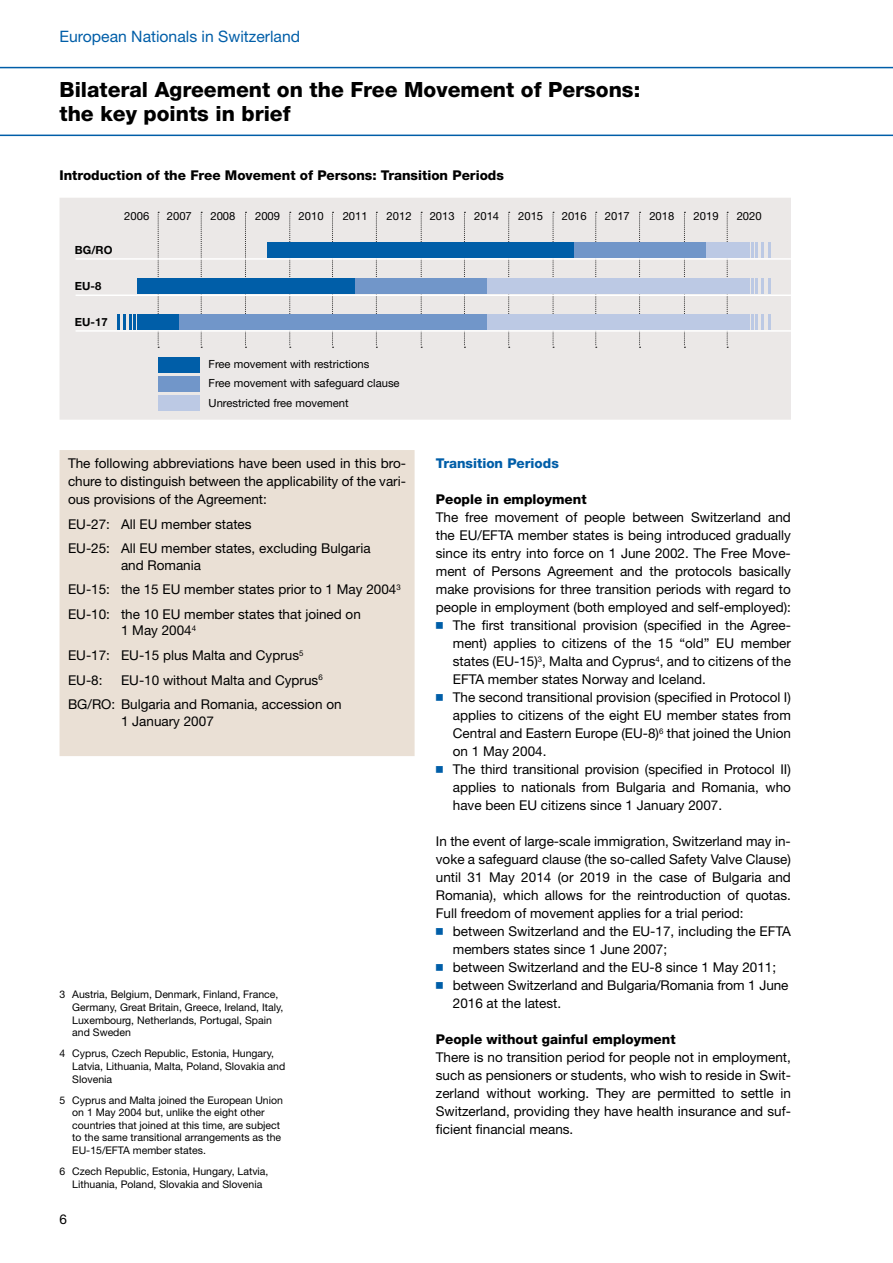
<style>
.page{position:relative;width:893px;height:1263px;background:#fff}
.page>*{position:absolute;margin:0;border:0;box-sizing:border-box;transform-origin:0 0}
.t1{font:800 21px/24px "Helvetica Neue";color:#000}
.t2{font:15.75px "Helvetica Neue";color:#005ea8}
.t3{font:13.5px/18px "Helvetica Neue";color:#000}
.t4{font:800 13.5px "Helvetica Neue";color:#000}
.t5{font:800 13.5px "Helvetica Neue";color:#005ea8}
.t6{font:11.25px/19.5px "Helvetica Neue";color:#000}
.t7{font:700 11.25px "Helvetica Neue";color:#000}
.t8{font:10.5px/12.6px "Helvetica Neue";color:#000}
.s1{font-family:"Universal Newswith Comm Pi";color:#005ea8}
</style>
<div class="page">
<hr style="left:0;top:67px;width:893px;height:1px;background:#005ea8">
<hr style="left:0;top:135px;width:893px;height:1px;background:#005ea8">
<div style="left:60px;top:450px;width:355px;height:306px;background:#eae0d5"></div>
<div style="left:60px;top:198px;width:731px;height:222px;background:#ebe8e7"></div>
<svg style="left:158px;top:212px;width:1px;height:136px"></svg>
<svg style="left:201px;top:212px;width:1px;height:136px"></svg>
<svg style="left:245px;top:212px;width:1px;height:136px"></svg>
<svg style="left:289px;top:212px;width:2px;height:136px"></svg>
<svg style="left:332px;top:212px;width:2px;height:136px"></svg>
<svg style="left:376px;top:212px;width:1px;height:136px"></svg>
<svg style="left:421px;top:212px;width:1px;height:136px"></svg>
<svg style="left:464px;top:212px;width:1px;height:136px"></svg>
<svg style="left:508px;top:212px;width:2px;height:136px"></svg>
<svg style="left:553px;top:212px;width:1px;height:136px"></svg>
<svg style="left:595px;top:212px;width:2px;height:136px"></svg>
<svg style="left:639px;top:212px;width:2px;height:136px"></svg>
<svg style="left:684px;top:212px;width:1px;height:136px"></svg>
<svg style="left:727px;top:212px;width:1px;height:136px"></svg>
<div style="left:267px;top:243px;width:307px;height:15px;background:#005ea8"></div>
<div style="left:137px;top:279px;width:218px;height:15px;background:#005ea8"></div>
<div style="left:137px;top:315px;width:42px;height:15px;background:#005ea8"></div>
<div style="left:574px;top:243px;width:132px;height:15px;background:#7196c9"></div>
<div style="left:706px;top:243px;width:43px;height:15px;background:#bcc9e4"></div>
<div style="left:355px;top:279px;width:132px;height:15px;background:#7196c9"></div>
<div style="left:487px;top:279px;width:262px;height:15px;background:#bcc9e4"></div>
<div style="left:179px;top:315px;width:308px;height:15px;background:#7196c9"></div>
<div style="left:487px;top:315px;width:262px;height:15px;background:#bcc9e4"></div>
<svg style="left:751px;top:243px;width:2px;height:15px"></svg>
<hr style="left:755px;top:243px;width:3px;height:15px;background:#bcc9e4">
<hr style="left:761px;top:243px;width:3px;height:15px;background:#bcc9e4">
<svg style="left:769px;top:243px;width:2px;height:15px"></svg>
<svg style="left:751px;top:279px;width:2px;height:15px"></svg>
<hr style="left:755px;top:279px;width:3px;height:15px;background:#bcc9e4">
<hr style="left:761px;top:279px;width:3px;height:15px;background:#bcc9e4">
<svg style="left:769px;top:279px;width:2px;height:15px"></svg>
<svg style="left:751px;top:315px;width:2px;height:15px"></svg>
<hr style="left:755px;top:315px;width:3px;height:15px;background:#bcc9e4">
<hr style="left:761px;top:315px;width:3px;height:15px;background:#bcc9e4">
<svg style="left:769px;top:315px;width:2px;height:15px"></svg>
<hr style="left:133px;top:315px;width:3px;height:15px;background:#005ea8">
<hr style="left:129px;top:315px;width:3px;height:15px;background:#005ea8">
<hr style="left:123px;top:315px;width:3px;height:15px;background:#005ea8">
<svg style="left:117px;top:315px;width:2px;height:15px"></svg>
<hr style="left:76px;top:258px;width:715px;height:2px;background:#fff">
<hr style="left:76px;top:294px;width:715px;height:2px;background:#fff">
<hr style="left:76px;top:330px;width:715px;height:2px;background:#fff">
<div style="left:158px;top:357px;width:42px;height:15px;background:#005ea8"></div>
<div style="left:158px;top:376px;width:42px;height:15px;background:#7196c9"></div>
<div style="left:158px;top:395px;width:42px;height:16px;background:#bcc9e4"></div>
<p class="t2" style="left:60px;top:27px;width:242px">European Nationals in Switzerland</p>
<h1 class="t1" style="left:60px;top:78px;width:582px">Bilateral Agreement on the Free Movement of Persons: the key points in brief</h1>
<p class="t4" style="left:60px;top:167px;width:446px">Introduction of the Free Movement of Persons: Transition Periods</p>
<p class="t7" style="left:75px;top:243px;width:39px">BG/RO</p>
<p class="t7" style="left:75px;top:279px;width:28px">EU-8</p>
<p class="t7" style="left:75px;top:315px;width:34px">EU-17</p>
<p class="t6" style="left:124px;top:206px;width:27px">2006</p>
<p class="t6" style="left:167px;top:206px;width:27px">2007</p>
<p class="t6" style="left:210px;top:206px;width:27px">2008</p>
<p class="t6" style="left:255px;top:206px;width:27px">2009</p>
<p class="t6" style="left:299px;top:206px;width:27px">2010</p>
<p class="t6" style="left:343px;top:206px;width:27px">2011</p>
<p class="t6" style="left:387px;top:206px;width:27px">2012</p>
<p class="t6" style="left:430px;top:206px;width:27px">2013</p>
<p class="t6" style="left:474px;top:206px;width:27px">2014</p>
<p class="t6" style="left:518px;top:206px;width:27px">2015</p>
<p class="t6" style="left:562px;top:206px;width:27px">2016</p>
<p class="t6" style="left:605px;top:206px;width:27px">2017</p>
<p class="t6" style="left:649px;top:206px;width:27px">2018</p>
<p class="t6" style="left:694px;top:206px;width:27px">2019</p>
<p class="t6" style="left:737px;top:206px;width:27px">2020</p>
<p class="t6" style="left:209px;top:354px;width:193px">Free movement with restrictions<br>Free movement with safeguard clause<br>Unrestricted free movement</p>
<p class="t3" style="left:68px;top:454px;width:340px;text-align:justify">The following abbreviations have been used in this bro&shy;chure to distinguish between the applicability of the vari&shy;ous provisions of the Agreement:</p>
<p class="t3" style="left:68px;top:511px;width:304px;line-height:24.8px">EU-27: All EU member states<br>EU-25: All EU member states, excluding Bulgaria</p>
<p class="t3" style="left:68px;top:552px;width:334px;line-height:24.8px;text-indent:53px">and Romania<br>EU-15: the 15 EU member states prior to 1 May 2004<sup>3<br></sup>EU-10: the 10 EU member states that joined on</p>
<p class="t3" style="left:68px;top:618px;width:237px;line-height:24.8px;text-indent:53px">1 May 2004<sup>4<br></sup>EU-17: EU-15 plus Malta and Cyprus<sup>5<br></sup>EU-8:</p>
<p class="t3" style="left:68px;top:667px;width:275px;line-height:24.8px;text-indent:53px">EU-10 without Malta and Cyprus<sup>6<br></sup>BG/RO: Bulgaria and Romania, accession on</p>
<p class="t3" style="left:121px;top:712px;width:94px">1 January 2007</p>
<p class="t8" style="left:72px;top:988px;width:213px;text-indent:-13px">3 Austria, Belgium, Denmark, Finland, France, Germany, Great Britain, Greece, Ireland, Italy, Luxembourg, Netherlands, Portugal, Spain and Sweden</p>
<p class="t8" style="left:72px;top:1047px;width:214px;text-indent:-13px">4 Cyprus, Czech Republic, Estonia, Hungary,<br>Latvia, Lithuania, Malta, Poland, Slovakia and<br>Slovenia</p>
<p class="t8" style="left:72px;top:1093px;width:212px;text-indent:-13px">5 Cyprus and Malta joined the European Union on 1 May 2004 but, unlike the eight other countries that joined at this time, are subject to the same transitional arrangements as the EU-15/EFTA member states.</p>
<p class="t8" style="left:72px;top:1165px;width:198px;text-indent:-13px">6 Czech Republic, Estonia, Hungary, Latvia,<br>Lithuania, Poland, Slovakia and Slovenia</p>
<p class="t3" style="left:60px;top:1210px;width:9px">6</p>
<p class="t5" style="left:436px;top:455px;width:125px">Transition Periods</p>
<p class="t4" style="left:436px;top:491px;width:152px">People in employment</p>
<p class="t3" style="left:436px;top:508px;width:357px">The free movement of people between Switzerland and</p>
<p class="t3" style="left:436px;top:526px;width:357px">the EU/EFTA member states is being introduced gradually</p>
<p class="t3" style="left:436px;top:544px;width:356px">since its entry into force on 1 June 2002. The Free Move-</p>
<p class="t3" style="left:436px;top:562px;width:357px">ment of Persons Agreement and the protocols basically</p>
<p class="t3" style="left:436px;top:580px;width:357px">make provisions for three transition periods with regard to</p>
<p class="t3" style="left:436px;top:598px;width:357px">people in employment (both employed and self-employed):</p>
<p class="t3" style="left:436px;top:616px;width:357px"><span class="s1">n</span> The first transitional provision (specified in the Agree-</p>
<p class="t3" style="left:453px;top:634px;width:340px">ment) applies to citizens of the 15 “old” EU member</p>
<p class="t3" style="left:453px;top:652px;width:340px">states (EU-15)<sup>3</sup>, Malta and Cyprus<sup>4</sup>, and to citizens of the</p>
<p class="t3" style="left:453px;top:670px;width:255px">EFTA member states Norway and Iceland.</p>
<p class="t3" style="left:436px;top:688px;width:357px"><span class="s1">n</span> The second transitional provision (specified in Protocol I)</p>
<p class="t3" style="left:453px;top:706px;width:340px">applies to citizens of the eight EU member states from</p>
<p class="t3" style="left:453px;top:724px;width:340px">Central and Eastern Europe (EU-8)<sup>6</sup> that joined the Union</p>
<p class="t3" style="left:453px;top:742px;width:95px">on 1 May 2004.</p>
<p class="t3" style="left:436px;top:760px;width:357px"><span class="s1">n</span> The third transitional provision (specified in Protocol II)</p>
<p class="t3" style="left:453px;top:778px;width:340px">applies to nationals from Bulgaria and Romania, who</p>
<p class="t3" style="left:453px;top:796px;width:271px">have been EU citizens since 1 January 2007.</p>
<p class="t3" style="left:436px;top:832px;width:356px">In the event of large-scale immigration, Switzerland may in-</p>
<p class="t3" style="left:436px;top:850px;width:357px">voke a safeguard clause (the so-called Safety Valve Clause)</p>
<p class="t3" style="left:436px;top:868px;width:357px">until 31 May 2014 (or 2019 in the case of Bulgaria and</p>
<p class="t3" style="left:436px;top:886px;width:357px">Romania), which allows for the reintroduction of quotas.</p>
<p class="t3" style="left:436px;top:904px;width:309px">Full freedom of movement applies for a trial period:</p>
<p class="t3" style="left:436px;top:922px;width:357px"><span class="s1">n</span> between Switzerland and the EU-17, including the EFTA</p>
<p class="t3" style="left:453px;top:940px;width:216px">members states since 1 June 2007;</p>
<p class="t3" style="left:436px;top:958px;width:342px"><span class="s1">n</span> between Switzerland and the EU-8 since 1 May 2011;</p>
<p class="t3" style="left:436px;top:976px;width:354px"><span class="s1">n</span> between Switzerland and Bulgaria/Romania from 1 June</p>
<p class="t3" style="left:453px;top:994px;width:110px">2016 at the latest.</p>
<p class="t4" style="left:436px;top:1031px;width:241px">People without gainful employment</p>
<p class="t3" style="left:436px;top:1048px;width:357px;text-align:justify">There is no transition period for people not in employment, such as pensioners or students, who wish to reside in Swit&shy;zerland without working. They are permitted to settle in Switzerland, providing they have health insurance and suf&shy;ficient financial means.</p>
</div>
